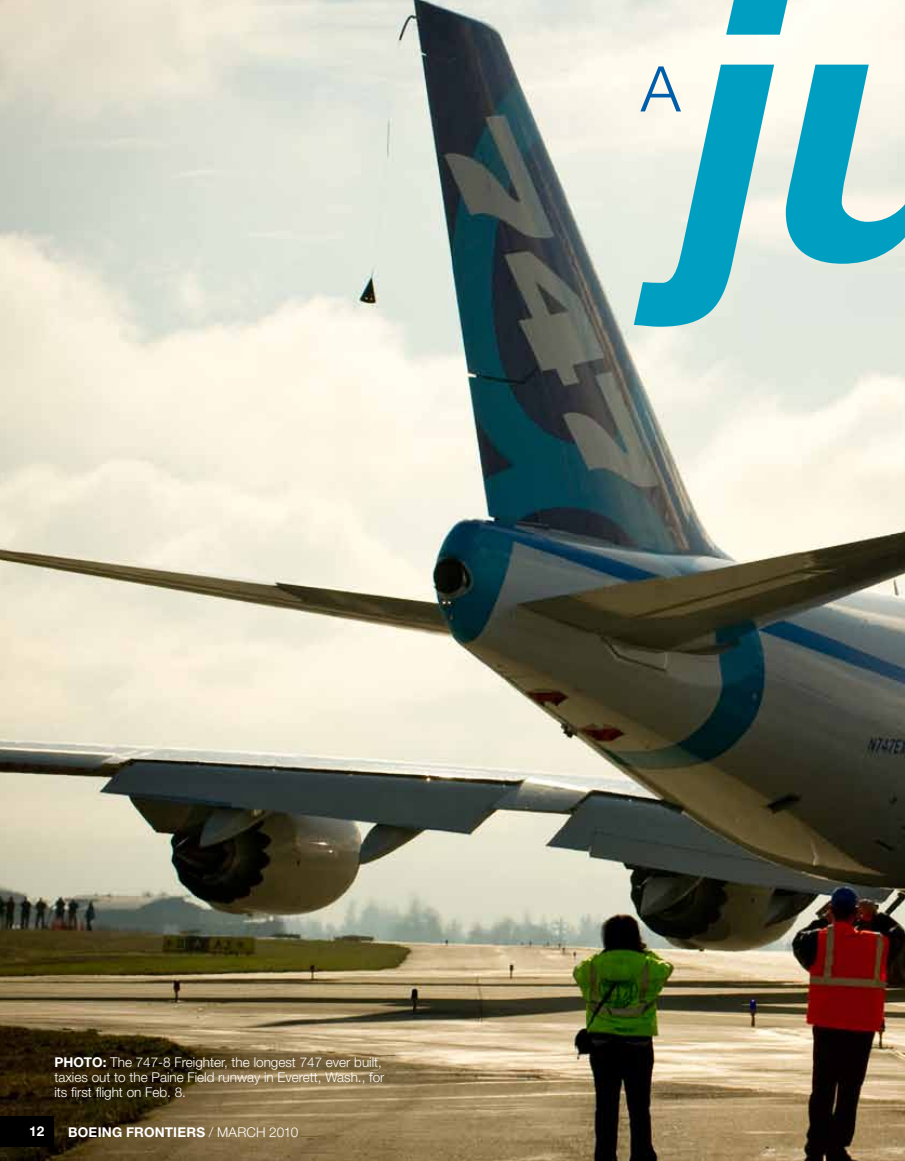
<style>
.page{position:relative;width:905px;height:1161px;background:#fff}
.page>*{position:absolute;margin:0;border:0;box-sizing:border-box;transform-origin:0 0}
.t1{font:italic 700 375px "Helvetica Neue";color:#009fc2}
.t2{font:300 63px "Helvetica Neue";color:#005daa}
.t3{font:300 13.5px/15px "Helvetica Neue";color:#fff}
.t4{font:700 13.5px "Helvetica Neue";letter-spacing:.015em;color:#fff}
.s1{font-weight:700}
.s2{font-weight:300}
</style>
<div class="page">
<img style="left:0;top:0;width:904px;height:1161px">
<div style="left:0;top:1116px;width:54px;height:31px;background:#000"></div>
<h1 class="t1" style="left:683px;top:-107px;width:324px">ju</h1>
<h2 class="t2" style="left:640px;top:51px;width:41px">A</h2>
<p class="t3" style="left:54px;top:1055px;width:331px"><span class="s1">PHOTO:</span> The 747-8 Freighter, the longest 747 ever built, taxies out to the Paine Field runway in Everett, Wash., for its first flight on Feb. 8.</p>
<p class="t4" style="left:29px;top:1123px;width:17px">12</p>
<p class="t4" style="left:68px;top:1123px;width:231px">BOEING FRONTIERS <span class="s2">/ MARCH 2010</span></p>
</div>
